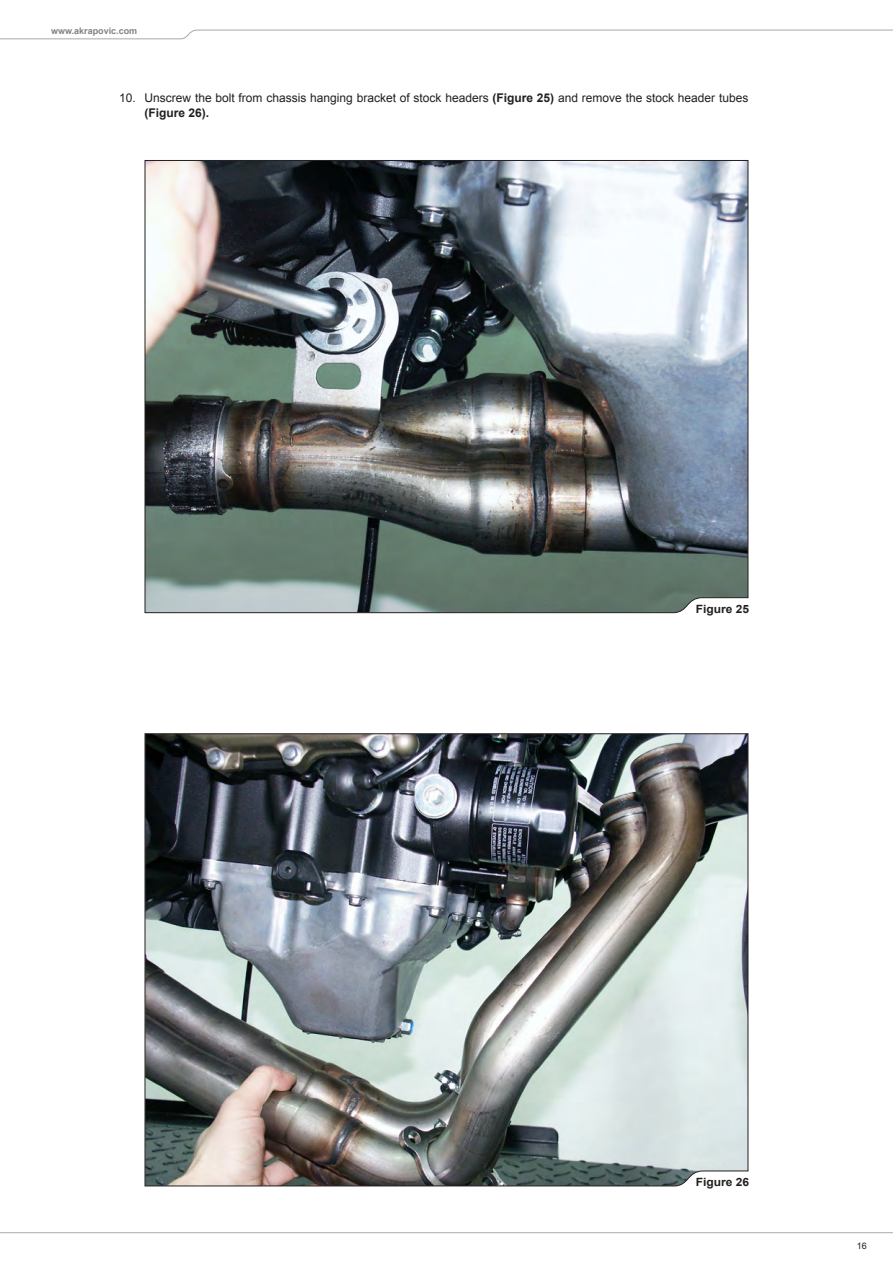
<style>
.page{position:relative;width:893px;height:1263px;background:#fff}
.page>*{position:absolute;margin:0;border:0;box-sizing:border-box;transform-origin:0 0}
.body_txt_bold{font:12px/14.4px "Arial";color:#231f20}
.body_txt_bold-2{font:700 11.4px "Arial";color:#231f20;scale:1.05 1}
.t1{font:700 9px "Arial";color:#808285}
.t2{font:9px "Arial";color:#231f20}
.s1{font-weight:700}
</style>
<div class="page">
<svg style="left:0;top:29px;width:893px;height:10px"></svg>
<svg style="left:0;top:1232px;width:893px;height:2px"></svg>
<img style="left:144px;top:160px;width:605px;height:453px">
<img style="left:144px;top:733px;width:605px;height:454px">
<p class="t1" style="left:51px;top:25px;width:88px">www.akrapovic.com</p>
<p class="body_txt_bold" style="left:119px;top:91px;width:18px">10.</p>
<p class="body_txt_bold" style="left:145px;top:91px;width:605px">Unscrew the bolt from chassis hanging bracket of stock headers <span class="s1">(Figure 25)</span> and remove the stock header tubes <span class="s1">(Figure 26).</span></p>
<p class="body_txt_bold-2" style="left:696px;top:601px;width:52px">Figure 25</p>
<p class="body_txt_bold-2" style="left:696px;top:1175px;width:52px">Figure 26</p>
<p class="t2" style="left:857px;top:1240px;width:12px">16</p>
</div>
